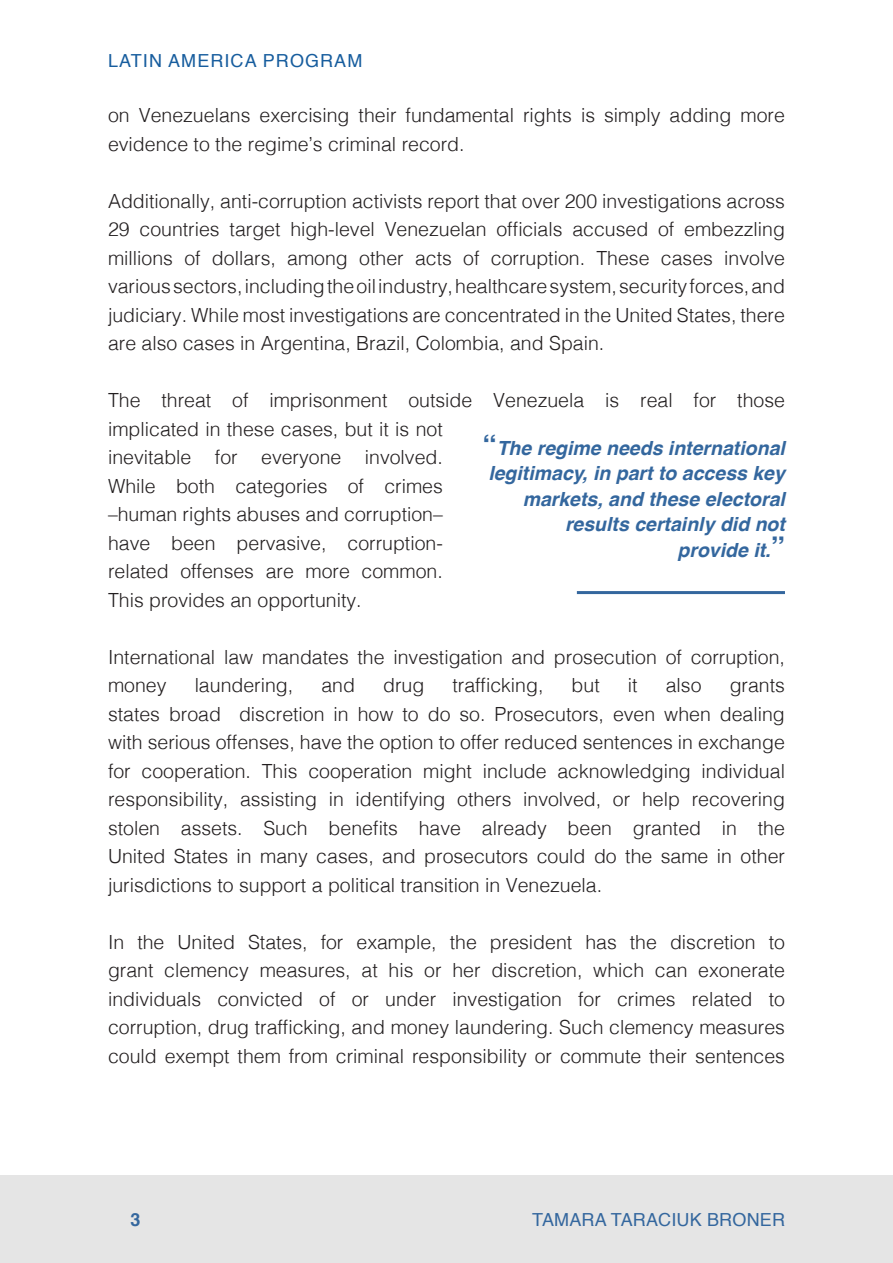
<style>
.page{position:relative;width:893px;height:1263px;background:#fff}
.page>*{position:absolute;margin:0;border:0;box-sizing:border-box;transform-origin:0 0}
.t1{font:300 19.5px/28.5px "Helvetica";color:#231f20}
.t2{font:italic 700 19.5px/25.5px "Helvetica";color:#34679e;text-align:right}
.t3{font:18px "Helvetica";letter-spacing:.01em;color:#34679e}
.t4{font:18px "Helvetica";letter-spacing:.06em;color:#175d9e}
.t5{font:700 18px "Helvetica";color:#34679e}
.s1{font-style:normal;font-size:28.5px}
</style>
<div class="page">
<div style="left:0;top:1176px;width:893px;height:87px;background:#e5e5e5"></div>
<hr style="left:577px;top:591px;width:208px;height:3px;background:#34679e">
<p class="t4" style="left:108px;top:47px;width:256px">LATIN AMERICA PROGRAM</p>
<p class="t1" style="left:108px;top:99px;width:678px">on Venezuelans exercising their fundamental rights is simply adding more evidence to the regime’s criminal record.</p>
<p class="t1" style="left:108px;top:185px;width:678px;text-align:justify">Additionally, anti-corruption activists report that over 200 investigations across 29 countries target high-level Venezuelan officials accused of embezzling millions of dollars, among other acts of corruption. These cases involve various sectors, including the oil industry, healthcare system, security forces, and judiciary. While most investigations are concentrated in the United States, there are also cases in Argentina, Brazil, Colombia, and Spain.</p>
<p class="t1" style="left:108px;top:384px;width:678px">The threat of imprisonment outside Venezuela is real for those implicated in these cases, but it is not<br>inevitable for everyone involved.<br>While both categories of crimes<br>–human rights abuses and corruption–<br>have been pervasive, corruption-<br>related offenses are more common.<br>This provides an opportunity.</p>
<p class="t1" style="left:108px;top:641px;width:678px">International law mandates the investigation and prosecution of corruption, money</p>
<p class="t2" style="left:482px;top:435px;width:304px"><span class="s1">“</span>The regime needs international legitimacy, in part to access key markets, and these electoral results certainly did not<br>provide it.<span class="s1">”</span></p>
<p class="t1" style="left:195px;top:669px;width:100px">laundering,</p>
<p class="t1" style="left:321px;top:669px;width:35px">and</p>
<p class="t1" style="left:383px;top:669px;width:43px">drug</p>
<p class="t1" style="left:452px;top:669px;width:93px">trafficking,</p>
<p class="t1" style="left:572px;top:669px;width:30px">but</p>
<p class="t1" style="left:628px;top:669px;width:11px">it</p>
<p class="t1" style="left:666px;top:669px;width:37px">also</p>
<p class="t1" style="left:108px;top:669px;width:678px;text-align:justify;text-indent:622px">grants states broad discretion in how to do so. Prosecutors, even when dealing with serious offenses, have the option to offer reduced sentences in exchange for cooperation. This cooperation might include acknowledging individual responsibility, assisting in identifying others involved, or help recovering stolen assets. Such benefits have already been granted in the United States in many cases, and prosecutors could do the same in other jurisdictions to support a political transition in Venezuela.</p>
<p class="t1" style="left:108px;top:926px;width:678px;text-align:justify">In the United States, for example, the president has the discretion to grant clemency measures, at his or her discretion, which can exonerate individuals convicted of or under investigation for crimes related to corruption, drug trafficking, and money laundering. Such clemency measures could exempt them from criminal responsibility or commute their sentences</p>
<p class="t5" style="left:130px;top:1205px;width:12px">3</p>
<p class="t3" style="left:532px;top:1206px;width:254px">TAMARA TARACIUK BRONER</p>
</div>
